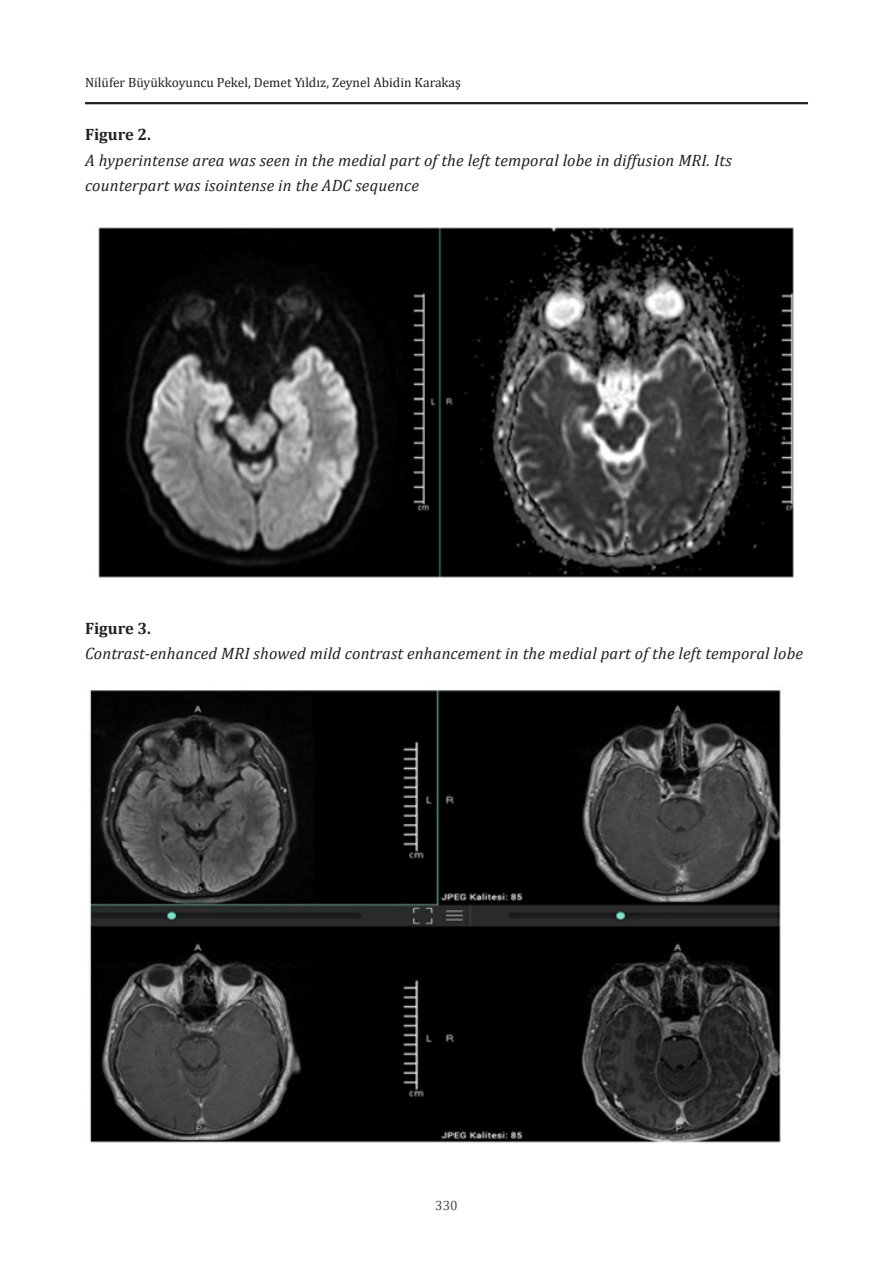
<style>
.page{position:relative;width:893px;height:1263px;background:#fff}
.page>*{position:absolute;margin:0;border:0;box-sizing:border-box;transform-origin:0 0}
.Pic_Caption{font:italic 16.5px/25.5px "Cambria";letter-spacing:.01em;color:#231f20}
.Pic_Caption_N{font:700 16.5px "Cambria";color:#231f20}
.t1{font:13.5px "Cambria";color:#231f20}
.t2{font:13.5px "Cambria";color:#4b4c4d}
</style>
<div class="page">
<hr style="left:85px;top:102px;width:723px;height:2px;background:#231f20">
<img style="left:98px;top:227px;width:696px;height:351px">
<img style="left:89px;top:690px;width:692px;height:453px">
<p class="t1" style="left:85px;top:74px;width:377px">Nilüfer Büyükkoyuncu Pekel, Demet Yıldız, Zeynel Abidin Karakaş</p>
<p class="Pic_Caption_N" style="left:85px;top:123px;width:68px">Figure 2.</p>
<p class="Pic_Caption" style="left:85px;top:147px;width:648px">A hyperintense area was seen in the medial part of the left temporal lobe in diffusion MRI. Its counterpart was isointense in the ADC sequence</p>
<p class="Pic_Caption_N" style="left:85px;top:616px;width:68px">Figure 3.</p>
<p class="Pic_Caption" style="left:85px;top:640px;width:719px">Contrast-enhanced MRI showed mild contrast enhancement in the medial part of the left temporal lobe</p>
<p class="t2" style="left:435px;top:1197px;width:24px">330</p>
</div>
